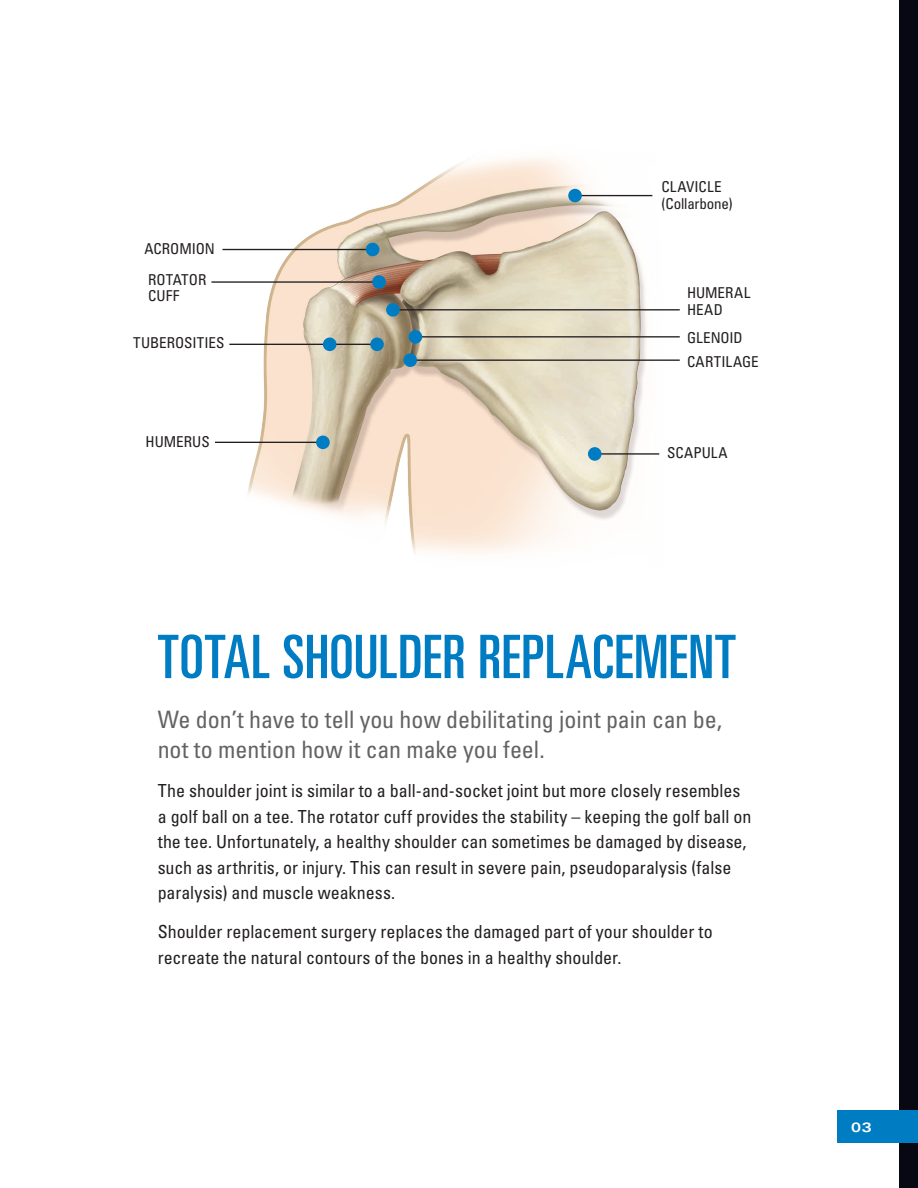
<style>
.page{position:relative;width:918px;height:1188px;background:#fff}
.page>*{position:absolute;margin:0;border:0;box-sizing:border-box;transform-origin:0 0}
.t1{font:ultra-condensed 60px "Univers LT Std";letter-spacing:.01em;color:#007cc2}
.Body_Text_Intro_Para{font:condensed 24px/30px "Univers LT Std";letter-spacing:-.005em;color:#636366}
.Body_Text{font:condensed 18px/25.5px "Univers LT Std";color:#231f20}
.Image_Callout{font:condensed 15px/16.5px "Univers LT Std";color:#231f20}
.t2{font:700 expanded 13.5px "Univers LT Std";color:#fff}
</style>
<div class="page">
<div style="left:899px;top:0;width:19px;height:1188px;background:#080813"></div>
<div style="left:838px;top:1110px;width:80px;height:33px;background:#007cc2"></div>
<img style="left:239px;top:157px;width:428px;height:397px">
<hr style="left:229px;top:344px;width:148px;height:1px;background:#231f20">
<div style="left:370px;top:338px;width:14px;height:13px;background:#007cc2;border-radius:50%"></div>
<div style="left:323px;top:338px;width:14px;height:13px;background:#007cc2;border-radius:50%"></div>
<hr style="left:579px;top:195px;width:73px;height:1px;background:#231f20">
<div style="left:568px;top:189px;width:14px;height:13px;background:#007cc2;border-radius:50%"></div>
<hr style="left:393px;top:309px;width:287px;height:1px;background:#231f20">
<div style="left:386px;top:303px;width:14px;height:14px;background:#007cc2;border-radius:50%"></div>
<hr style="left:415px;top:336px;width:265px;height:2px;background:#231f20">
<div style="left:409px;top:330px;width:13px;height:14px;background:#007cc2;border-radius:50%"></div>
<hr style="left:410px;top:359px;width:270px;height:2px;background:#231f20">
<div style="left:403px;top:353px;width:14px;height:14px;background:#007cc2;border-radius:50%"></div>
<hr style="left:595px;top:453px;width:64px;height:2px;background:#231f20">
<div style="left:588px;top:447px;width:14px;height:14px;background:#007cc2;border-radius:50%"></div>
<hr style="left:215px;top:442px;width:108px;height:1px;background:#231f20">
<div style="left:316px;top:436px;width:14px;height:13px;background:#007cc2;border-radius:50%"></div>
<hr style="left:211px;top:281px;width:168px;height:2px;background:#231f20">
<div style="left:372px;top:275px;width:14px;height:14px;background:#007cc2;border-radius:50%"></div>
<hr style="left:222px;top:249px;width:151px;height:1px;background:#231f20">
<div style="left:366px;top:243px;width:13px;height:13px;background:#007cc2;border-radius:50%"></div>
<p class="Image_Callout" style="left:144px;top:240px;width:72px">ACROMION</p>
<p class="Image_Callout" style="left:148px;top:271px;width:60px">ROTATOR<br>CUFF</p>
<p class="Image_Callout" style="left:133px;top:335px;width:93px">TUBEROSITIES</p>
<p class="Image_Callout" style="left:146px;top:433px;width:66px">HUMERUS</p>
<p class="Image_Callout" style="left:662px;top:179px;width:73px">CLAVICLE (Collarbone)</p>
<p class="Image_Callout" style="left:687px;top:285px;width:65px">HUMERAL<br>HEAD</p>
<p class="Image_Callout" style="left:687px;top:329px;width:57px">GLENOID</p>
<p class="Image_Callout" style="left:687px;top:353px;width:73px">CARTILAGE</p>
<p class="Image_Callout" style="left:667px;top:444px;width:62px">SCAPULA</p>
<p class="t1" style="left:158px;top:623px;width:580px">TOTAL SHOULDER REPLACEMENT</p>
<p class="Body_Text_Intro_Para" style="left:158px;top:704px;width:566px">We don’t have to tell you how debilitating joint pain can be, not to mention how it can make you feel.</p>
<p class="Body_Text" style="left:158px;top:778px;width:595px">The shoulder joint is similar to a ball-and-socket joint but more closely resembles a golf ball on a tee. The rotator cuff provides the stability – keeping the golf ball on the tee. Unfortunately, a healthy shoulder can sometimes be damaged by disease, such as arthritis, or injury. This can result in severe pain, pseudoparalysis (false paralysis) and muscle weakness.</p>
<p class="Body_Text" style="left:158px;top:919px;width:557px">Shoulder replacement surgery replaces the damaged part of your shoulder to recreate the natural contours of the bones in a healthy shoulder.</p>
<p class="t2" style="left:851px;top:1119px;width:22px">03</p>
</div>
